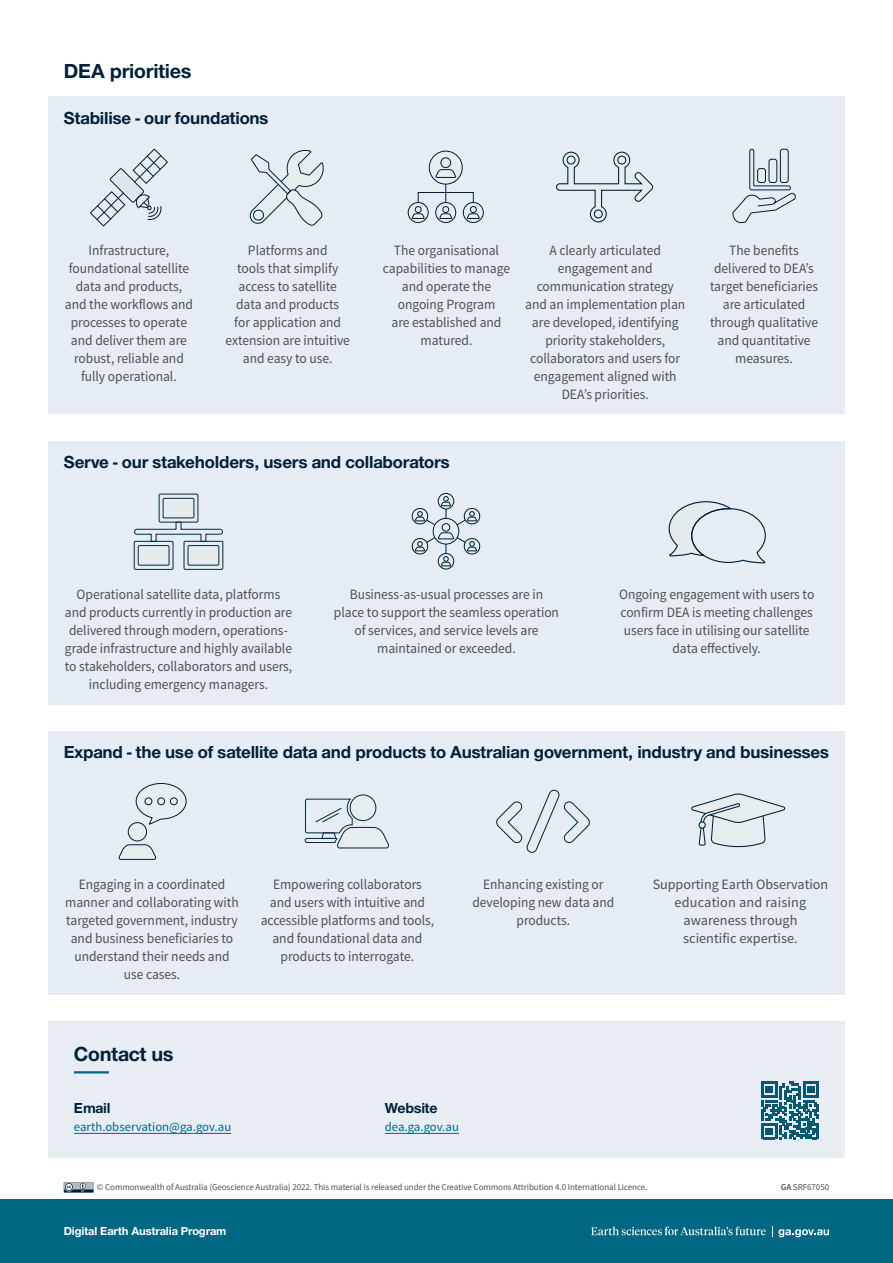
<style>
.page{position:relative;width:893px;height:1263px;background:#fff}
.page>*{position:absolute;margin:0;border:0;box-sizing:border-box;transform-origin:0 0}
.H-Heading_2_No_Numbe{font:700 21px "Nimbus San Nov";letter-spacing:-.01em;color:#002139}
.H-Heading_3_No_Numbe{font:700 18px "Nimbus San Nov";letter-spacing:-.01em;color:#002139}
.t1{font:700 15px "Nimbus San Nov";letter-spacing:-.01em;color:#002139}
.P-Body_Text{font:14.25px/18px "Source Sans Pro";letter-spacing:-.005em;color:#4e504f;text-align:center;scale:.95 1}
.P-Body_Text-2{font:14.25px/18px "Source Sans Pro";letter-spacing:-.005em;color:#4e504f;text-align:center}
.P-CTA_body{font:12.75px "Source Sans Pro";color:#006782}
.t2{font:700 12px "Nimbus San Nov";letter-spacing:-.01em;color:#fff}
.P-Project_info{font:9px "Source Sans Pro";letter-spacing:-.01em;color:#4e504f}
.s1{font-weight:600}
</style>
<div class="page">
<div style="left:0;top:1199px;width:893px;height:64px;background:#006782"></div>
<svg style="left:591px;top:1226px;width:175px;height:9px"></svg>
<svg style="left:772px;top:1226px;width:57px;height:11px"></svg>
<svg style="left:64px;top:1182px;width:30px;height:10px"></svg>
<div style="left:48px;top:1021px;width:796px;height:136px;background:#e7edf3"></div>
<hr style="left:74px;top:1071px;width:35px;height:2px;background:#006782">
<hr style="left:74px;top:1133px;width:157px;height:1px;background:#006782">
<hr style="left:385px;top:1133px;width:74px;height:1px;background:#006782">
<div style="left:48px;top:731px;width:796px;height:263px;background:#e6ecf3"></div>
<div style="left:127px;top:824px;width:18px;height:18px;background:#e5edef;border-radius:50%"></div>
<div style="left:128px;top:822px;width:19px;height:19px;border:1px solid #001d34;border-radius:50%"></div>
<svg style="left:118px;top:844px;width:39px;height:16px"></svg>
<svg style="left:135px;top:783px;width:52px;height:41px"></svg>
<svg style="left:496px;top:789px;width:94px;height:64px"></svg>
<svg style="left:691px;top:793px;width:95px;height:55px"></svg>
<div style="left:352px;top:797px;width:25px;height:25px;background:#e5edef;border-radius:50%"></div>
<div style="left:350px;top:794px;width:26px;height:27px;border:1px solid #00293a;border-radius:50%"></div>
<svg style="left:304px;top:798px;width:85px;height:51px"></svg>
<div style="left:48px;top:441px;width:796px;height:263px;background:#e6ecf3"></div>
<div style="left:438px;top:493px;width:16px;height:16px;border:1px solid #001d34;border-radius:50%"></div>
<svg style="left:411px;top:495px;width:70px;height:75px"></svg>
<div style="left:166px;top:501px;width:30px;height:19px;background:#e5ebed"></div>
<div style="left:141px;top:548px;width:31px;height:20px;background:#e5ebed"></div>
<div style="left:191px;top:548px;width:30px;height:20px;background:#e5ebed"></div>
<svg style="left:134px;top:521px;width:89px;height:21px"></svg>
<div style="left:159px;top:494px;width:39px;height:29px;border:1px solid #00293a"></div>
<div style="left:163px;top:498px;width:31px;height:20px;border:1px solid #00293a"></div>
<div style="left:138px;top:545px;width:31px;height:21px;border:1px solid #00293a"></div>
<div style="left:188px;top:545px;width:31px;height:21px;border:1px solid #00293a"></div>
<div style="left:134px;top:541px;width:39px;height:29px;border:1px solid #00293a"></div>
<div style="left:184px;top:541px;width:39px;height:29px;border:1px solid #00293a"></div>
<svg style="left:668px;top:501px;width:98px;height:63px"></svg>
<div style="left:48px;top:97px;width:796px;height:317px;background:#e6ecf3"></div>
<svg style="left:90px;top:149px;width:78px;height:78px"></svg>
<svg style="left:249px;top:149px;width:75px;height:77px"></svg>
<svg style="left:556px;top:151px;width:98px;height:72px"></svg>
<svg style="left:732px;top:149px;width:64px;height:75px"></svg>
<div style="left:757px;top:168px;width:9px;height:15px;border:1px solid #001d34;border-radius:2px"></div>
<div style="left:769px;top:159px;width:8px;height:24px;border:1px solid #001d34;border-radius:2px"></div>
<div style="left:780px;top:149px;width:9px;height:34px;border:1px solid #001d34;border-radius:2px"></div>
<div style="left:440px;top:157px;width:11px;height:11px;border:1px solid #001d34;border-radius:50%"></div>
<div style="left:429px;top:151px;width:34px;height:34px;border:1px solid #001d34;border-radius:50%"></div>
<div style="left:408px;top:202px;width:21px;height:21px;border:1px solid #001d34;border-radius:50%"></div>
<svg style="left:410px;top:169px;width:74px;height:54px"></svg>
<svg style="left:761px;top:1081px;width:58px;height:58px"></svg>
<h2 class="H-Heading_2_No_Numbe" style="left:64px;top:58px;width:129px">DEA priorities</h2>
<h3 class="H-Heading_3_No_Numbe" style="left:64px;top:107px;width:206px">Stabilise - our foundations</h3>
<p class="P-Body_Text" style="left:65px;top:241px;width:136px">Infrastructure, foundational satellite data and products, and the workflows and processes to operate and deliver them are robust, reliable and fully operational.</p>
<p class="P-Body_Text" style="left:225px;top:241px;width:133px">Platforms and<br>tools that simplify access to satellite data and products<br>for application and extension are intuitive and easy to use.</p>
<p class="P-Body_Text" style="left:525px;top:241px;width:170px">A clearly articulated engagement and communication strategy and an implementation plan are developed, identifying priority stakeholders, collaborators and users for engagement aligned with<br>DEA’s priorities.</p>
<p class="P-Body_Text" style="left:383px;top:241px;width:136px">The organisational capabilities to manage and operate the ongoing Program<br>are established and matured.</p>
<p class="P-Body_Text" style="left:710px;top:241px;width:115px">The benefits delivered to DEA’s target beneficiaries are articulated through qualitative and quantitative measures.</p>
<h3 class="H-Heading_3_No_Numbe" style="left:64px;top:451px;width:387px">Serve - our stakeholders, users and collaborators</h3>
<p class="P-Body_Text" style="left:65px;top:586px;width:241px">Operational satellite data, platforms and products currently in production are delivered through modern, operations&shy;grade infrastructure and highly available to stakeholders, collaborators and users, including emergency managers.</p>
<p class="P-Body_Text" style="left:334px;top:586px;width:238px">Business-as-usual processes are in place to support the seamless operation of services, and service levels are maintained or exceeded.</p>
<p class="P-Body_Text" style="left:619px;top:586px;width:207px">Ongoing engagement with users to confirm DEA is meeting challenges users face in utilising our satellite data effectively.</p>
<h3 class="H-Heading_3_No_Numbe" style="left:64px;top:742px;width:767px">Expand - the use of satellite data and products to Australian government, industry and businesses</h3>
<p class="P-Body_Text" style="left:65px;top:876px;width:184px">Engaging in a coordinated manner and collaborating with targeted government, industry and business beneficiaries to understand their needs and use cases.</p>
<p class="P-Body_Text" style="left:261px;top:876px;width:184px">Empowering collaborators and users with intuitive and accessible platforms and tools, and foundational data and products to interrogate.</p>
<p class="P-Body_Text" style="left:472px;top:876px;width:151px">Enhancing existing or developing new data and products.</p>
<p class="P-Body_Text-2" style="left:653px;top:876px;width:177px">Supporting Earth Observation education and raising awareness through<br>scientific expertise.</p>
<p class="H-Heading_2_No_Numbe" style="left:74px;top:1041px;width:101px">Contact us</p>
<p class="t1" style="left:74px;top:1099px;width:38px">Email</p>
<p class="P-CTA_body" style="left:74px;top:1119px;width:159px">earth.observation@ga.gov.au</p>
<p class="t1" style="left:385px;top:1099px;width:54px">Website</p>
<p class="P-CTA_body" style="left:385px;top:1119px;width:76px">dea.ga.gov.au</p>
<p class="P-Project_info" style="left:97px;top:1181px;width:552px">© Commonwealth of Australia (Geoscience Australia) 2022. This material is released under the Creative Commons Attribution 4.0 International Licence.</p>
<p class="P-Project_info" style="left:781px;top:1181px;width:50px"><span class="s1">GA</span> SRF67050</p>
<p class="t2" style="left:64px;top:1224px;width:164px">Digital Earth Australia Program</p>
</div>
